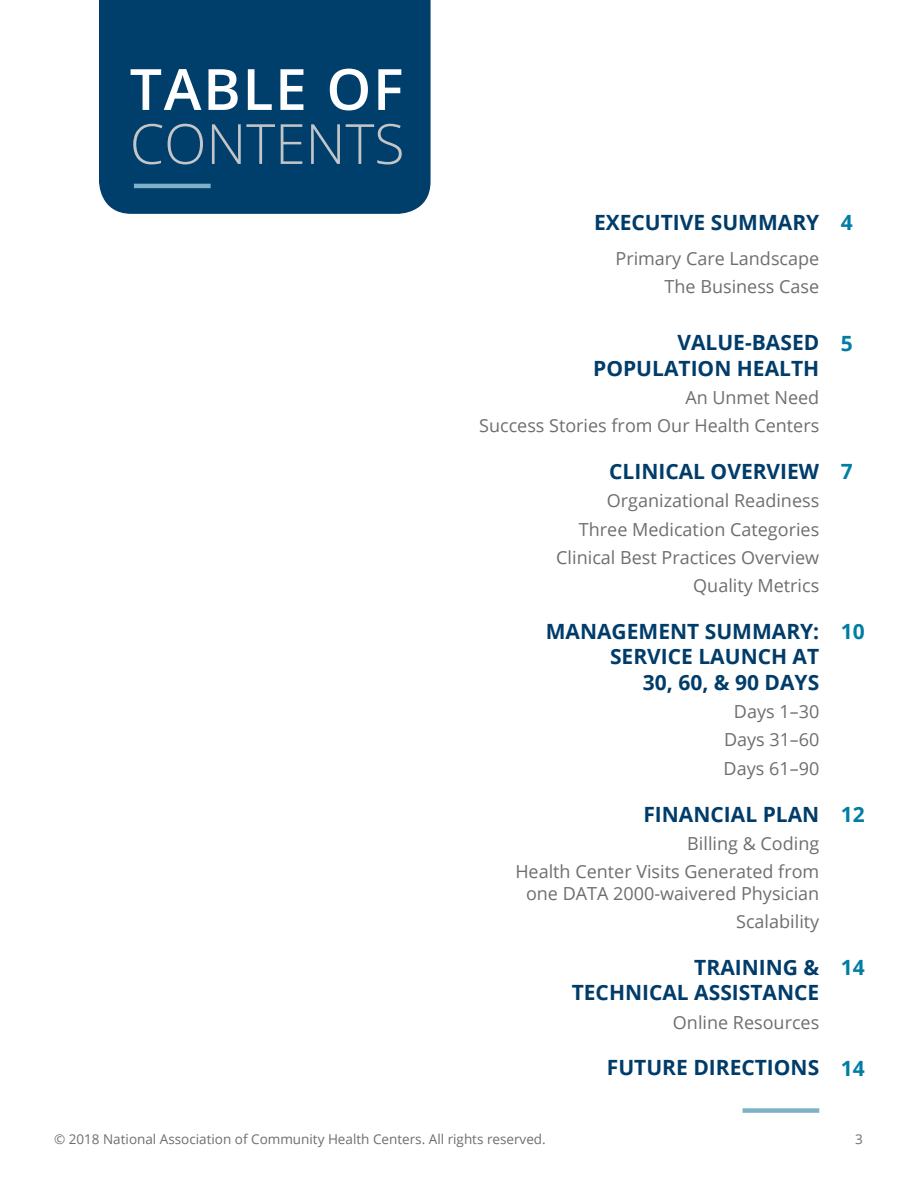
<style>
.page{position:relative;width:918px;height:1188px;background:#fff}
.page>*{position:absolute;margin:0;border:0;box-sizing:border-box;transform-origin:0 0}
.t1{font:600 57px "Open Sans";letter-spacing:.03em;color:#fff}
.t2{font:300 55.5px "Open Sans";letter-spacing:-.005em;color:#c3c5c7}
.t3{font:700 21px/25.2px "Open Sans";color:#003c6a;text-align:right}
.t4{font:700 21px "Open Sans";color:#007da5}
.t5{font:18px/28.3px "Open Sans";color:#6d6e71;text-align:right}
.t6{font:13.5px "Open Sans";color:#6d6e71}
</style>
<div class="page">
<div style="left:99px;top:0;width:332px;height:214px;background:#003e6c"></div>
<hr style="left:134px;top:184px;width:77px;height:4px;background:#7db1c6">
<div style="left:743px;top:1108px;width:76px;height:5px;background:#7db1c6"></div>
<h1 class="t1" style="left:130px;top:50px;width:275px">TABLE OF</h1>
<h2 class="t2" style="left:130px;top:106px;width:276px">CONTENTS</h2>
<p class="t3" style="left:594px;top:209px;width:227px">EXECUTIVE SUMMARY</p>
<p class="t5" style="left:615px;top:244px;width:205px">Primary Care Landscape<br>The Business Case</p>
<p class="t3" style="left:593px;top:330px;width:228px">VALUE-BASED<br>POPULATION HEALTH</p>
<p class="t5" style="left:479px;top:383px;width:342px">An Unmet Need<br>Success Stories from Our Health Centers</p>
<p class="t3" style="left:609px;top:458px;width:212px">CLINICAL OVERVIEW</p>
<p class="t5" style="left:556px;top:486px;width:265px">Organizational Readiness<br>Three Medication Categories<br>Clinical Best Practices Overview<br>Quality Metrics</p>
<p class="t3" style="left:546px;top:619px;width:275px">MANAGEMENT SUMMARY:<br>SERVICE LAUNCH AT<br>30, 60, &amp; 90 DAYS</p>
<p class="t5" style="left:724px;top:697px;width:97px;text-align:center">Days 1–30<br>Days 31–60<br>Days 61–90</p>
<p class="t3" style="left:643px;top:801px;width:177px">FINANCIAL PLAN</p>
<p class="t5" style="left:515px;top:829px;width:305px">Billing &amp; Coding<br>Health Center Visits Generated from</p>
<p class="t5" style="left:526px;top:879px;width:295px">one DATA 2000-waivered Physician<br>Scalability</p>
<p class="t3" style="left:572px;top:954px;width:249px">TRAINING &amp;<br>TECHNICAL ASSISTANCE</p>
<p class="t5" style="left:673px;top:1007px;width:148px">Online Resources</p>
<p class="t3" style="left:607px;top:1055px;width:214px">FUTURE DIRECTIONS</p>
<p class="t4" style="left:841px;top:207px;width:13px">4</p>
<p class="t4" style="left:841px;top:328px;width:13px">5</p>
<p class="t4" style="left:841px;top:456px;width:13px">7</p>
<p class="t4" style="left:841px;top:617px;width:25px">10</p>
<p class="t4" style="left:841px;top:799px;width:25px">12</p>
<p class="t4" style="left:841px;top:953px;width:25px">14</p>
<p class="t4" style="left:841px;top:1053px;width:25px">14</p>
<p class="t6" style="left:54px;top:1130px;width:493px">© 2018 National Association of Community Health Centers. All rights reserved.</p>
<p class="t6" style="left:855px;top:1130px;width:9px">3</p>
</div>
